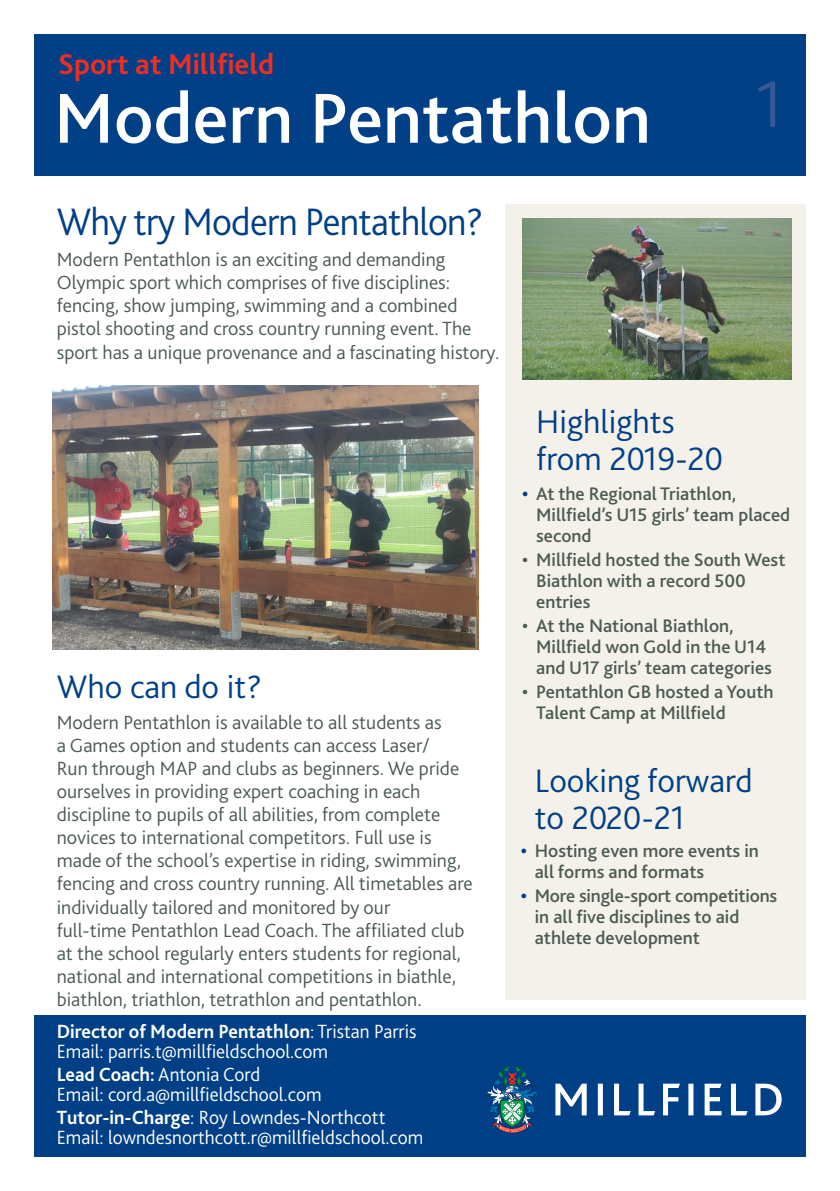
<style>
.page{position:relative;width:840px;height:1191px;background:#fff}
.page>*{position:absolute;margin:0;border:0;box-sizing:border-box;transform-origin:0 0}
.t1{font:500 74px "Bliss 2";color:#fff}
.t2{font:300 68px "Bliss 2";color:#355896}
.t3{font:300 40px "Bliss 2";letter-spacing:-.02em;color:#014086;scale:.96 1}
.t4{font:300 34px/36.8px "Bliss 2";color:#014086}
.t5{font:700 30px "Bliss 2";color:#ee2e22}
.t6{font:300 20px/23px "Bliss 2";color:#4b5a52}
.t7{font:300 20px/20px "Bliss 2";color:#fff}
.t8{font:500 19px/21px "Bliss 2";color:#4b5a52}
.s1{font-weight:700}
.s2{font-weight:700;color:#014086}
</style>
<div class="page">
<div style="left:34px;top:1015px;width:771px;height:142px;background:#014086"></div>
<div style="left:34px;top:34px;width:771px;height:142px;background:#014086"></div>
<div style="left:505px;top:204px;width:300px;height:796px;background:#f4f1ea"></div>
<img style="left:522px;top:218px;width:269px;height:162px">
<img style="left:53px;top:386px;width:425px;height:263px">
<svg style="left:555px;top:1083px;width:226px;height:32px"></svg>
<svg style="left:486px;top:1066px;width:52px;height:67px"></svg>
<p class="t5" style="left:58px;top:45px;width:217px">Sport at Millfield</p>
<p class="t1" style="left:54px;top:72px;width:598px">Modern Pentathlon</p>
<p class="t2" style="left:754px;top:62px;width:29px">1</p>
<p class="t3" style="left:57px;top:196px;width:445px">Why try Modern Pentathlon?</p>
<p class="t6" style="left:57px;top:248px;width:444px">Modern Pentathlon is an exciting and demanding Olympic sport which comprises of five disciplines: fencing, show jumping, swimming and a combined pistol shooting and cross country running event. The sport has a unique provenance and a fascinating history.</p>
<p class="t4" style="left:57px;top:668px;width:206px">Who can do it?</p>
<p class="t6" style="left:57px;top:711px;width:417px">Modern Pentathlon is available to all students as<br>a Games option and students can access Laser/<br>Run through MAP and clubs as beginners. We pride ourselves in providing expert coaching in each discipline to pupils of all abilities, from complete novices to international competitors. Full use is made of the school’s expertise in riding, swimming, fencing and cross country running. All timetables are individually tailored and monitored by our<br>full-time Pentathlon Lead Coach. The affiliated club at the school regularly enters students for regional, national and international competitions in biathle, biathlon, triathlon, tetrathlon and pentathlon.</p>
<p class="t7" style="left:57px;top:1021px;width:361px"><span class="s1">Director of Modern Pentathlon</span>: Tristan Parris<br>Email: parris.t@millfieldschool.com</p>
<p class="t7" style="left:57px;top:1064px;width:266px"><span class="s1">Lead Coach:</span> Antonia Cord<br>Email: cord.a@millfieldschool.com</p>
<p class="t7" style="left:57px;top:1107px;width:368px"><span class="s1">Tutor-in-Charge</span>: Roy Lowndes-Northcott<br>Email: lowndesnorthcott.r@millfieldschool.com</p>
<p class="t4" style="left:536px;top:403px;width:188px">Highlights from 2019-20</p>
<p class="t8" style="left:536px;top:483px;width:255px;text-indent:-14px"><span class="s2">•</span> At the Regional Triathlon,<br>Millfield’s U15 girls’ team placed second</p>
<p class="t8" style="left:536px;top:549px;width:250px;text-indent:-14px">• Millfield hosted the South West<br>Biathlon with a record 500 entries</p>
<p class="t8" style="left:536px;top:615px;width:237px;text-indent:-14px">• At the National Biathlon,<br>Millfield won Gold in the U14 and U17 girls’ team categories</p>
<p class="t8" style="left:536px;top:681px;width:239px;text-indent:-14px">• Pentathlon GB hosted a Youth<br>Talent Camp at Millfield</p>
<p class="t4" style="left:534px;top:762px;width:219px">Looking forward to 2020-21</p>
<p class="t8" style="left:534px;top:840px;width:225px;text-indent:-14px"><span class="s2">•</span> Hosting even more events in all forms and formats</p>
<p class="t8" style="left:534px;top:885px;width:244px;text-indent:-14px"><span class="s2">•</span> More single-sport competitions in all five disciplines to aid athlete development</p>
</div>
